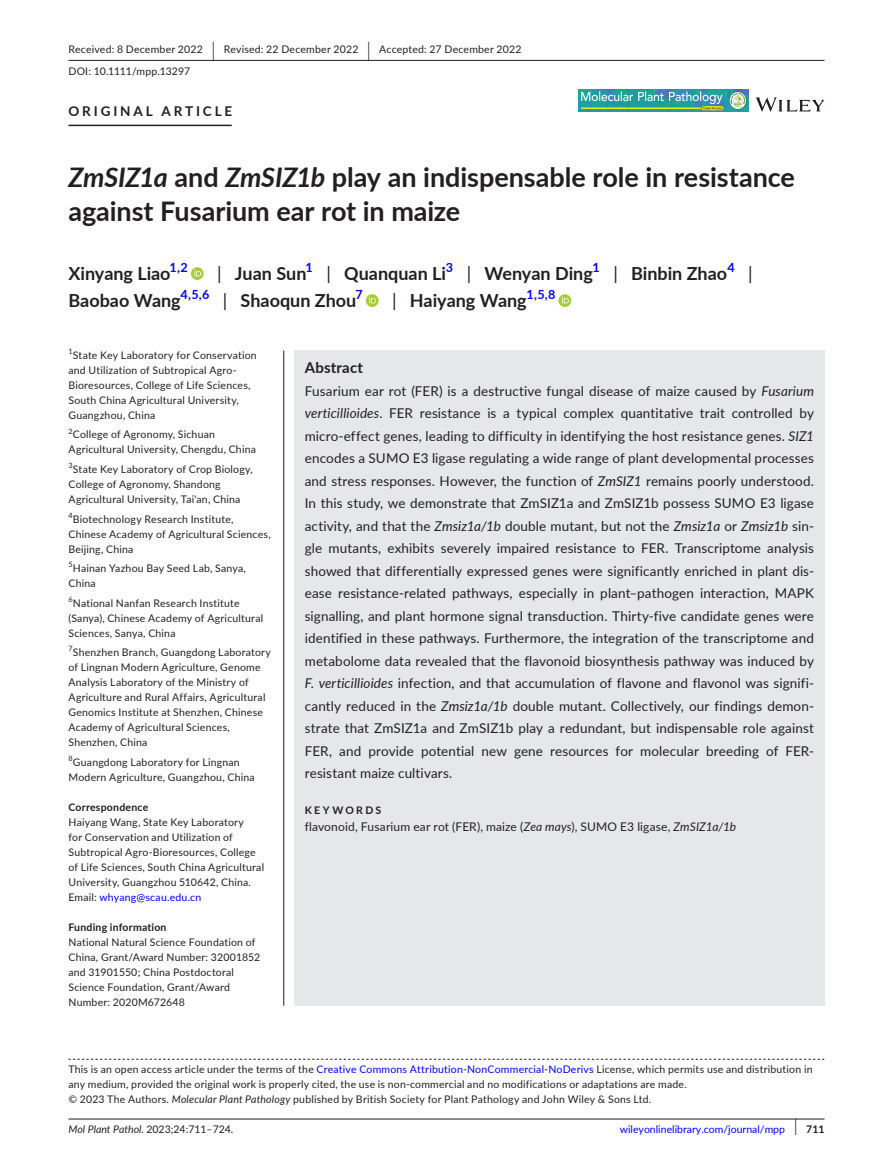
<style>
.page{position:relative;width:893px;height:1174px;background:#fff}
.page>*{position:absolute;margin:0;border:0;box-sizing:border-box;transform-origin:0 0}
.t1{font:700 27px/34.5px "Lato";color:#231f20}
.t2{font:700 18px "Lato";color:#231f20}
.t3{font:18px "Lato";color:#231f20}
.t4{font:700 15px "Lato";letter-spacing:.015em;color:#231f20}
.t5{font:13.5px/22.5px "Lato";letter-spacing:.01em;color:#231f20;text-align:justify}
.t6{font:700 13.5px "Lato";letter-spacing:.215em;color:#231f20}
.t7{font:700 12.6px "Lato";color:#00f}
.t8{font:12px "Lato";letter-spacing:.01em;color:#231f20}
.t9{font:10.5px/15px "Lato";letter-spacing:.02em;color:#231f20}
.t10{font:10.5px "Lato";color:#00f}
.t11{font:700 10.5px "Lato";letter-spacing:.02em;color:#231f20}
.t12{font:10.5px "Lato";color:#231f20}
.t13{font:700 10.5px "Lato";letter-spacing:.22em;color:#231f20}
.t14{font:7.35px "Lato";color:#231f20}
.s1{font-size:19.65px}
.s2{font-style:italic}
.s3{font-weight:400}
.s4{color:#00f}
.s5{font-size:17.4px;color:#231f20}
.s6{font-weight:700;color:#231f20}
</style>
<div class="page">
<hr style="left:68px;top:1118px;width:756px;height:1px;background:#231f20">
<svg style="left:756px;top:97px;width:68px;height:15px"></svg>
<img style="left:578px;top:90px;width:170px;height:22px">
<hr style="left:68px;top:60px;width:756px;height:1px;background:#231f20">
<hr style="left:68px;top:125px;width:164px;height:1px;background:#231f20">
<svg style="left:191px;top:267px;width:13px;height:13px"></svg>
<svg style="left:194px;top:269px;width:7px;height:7px"></svg>
<svg style="left:366px;top:294px;width:13px;height:13px"></svg>
<svg style="left:369px;top:296px;width:7px;height:7px"></svg>
<svg style="left:558px;top:294px;width:13px;height:13px"></svg>
<svg style="left:562px;top:296px;width:7px;height:7px"></svg>
<svg style="left:68px;top:1058px;width:756px;height:1px"></svg>
<hr style="left:283px;top:350px;width:1px;height:655px;background:#231f20">
<div style="left:294px;top:350px;width:530px;height:491px;background:#e6e7e9"></div>
<div style="left:294px;top:840px;width:530px;height:165px;background:#e6e7e9"></div>
<p class="t9" style="left:68px;top:38px;width:454px;line-height:21.8px">Received: 8 December 2022 <span class="s1">|</span> Revised: 22 December 2022 <span class="s1">|</span> Accepted: 27 December 2022<br>DOI: 10.1111/mpp.13297</p>
<p class="t6" style="left:68px;top:101px;width:165px">ORIGINAL ARTICLE</p>
<h1 class="t1" style="left:68px;top:159px;width:728px"><span class="s2">ZmSIZ1a</span> and <span class="s2">ZmSIZ1b</span> play an indispensable role in resistance against Fusarium ear rot in maize</h1>
<h2 class="t2" style="left:68px;top:260px;width:104px">Xinyang Liao</h2>
<p class="t7" style="left:170px;top:258px;width:20px">1,2</p>
<h2 class="t2" style="left:217px;top:260px;width:91px"><span class="s3">|</span> Juan Sun</h2>
<p class="t7" style="left:306px;top:258px;width:9px">1</p>
<h2 class="t2" style="left:326px;top:260px;width:121px"><span class="s3">|</span> Quanquan Li</h2>
<p class="t7" style="left:446px;top:258px;width:9px">3</p>
<h2 class="t2" style="left:467px;top:260px;width:128px"><span class="s3">|</span> Wenyan Ding</h2>
<p class="t7" style="left:593px;top:258px;width:9px">1</p>
<h2 class="t2" style="left:613px;top:260px;width:115px"><span class="s3">|</span> Binbin Zhao</h2>
<p class="t7" style="left:727px;top:258px;width:9px">4</p>
<h2 class="t3" style="left:748px;top:260px;width:6px">|</h2>
<h2 class="t2" style="left:68px;top:287px;width:114px">Baobao Wang</h2>
<p class="t7" style="left:181px;top:285px;width:30px">4,5,6</p>
<h2 class="t2" style="left:223px;top:287px;width:135px"><span class="s3">|</span> Shaoqun Zhou</h2>
<p class="t7" style="left:356px;top:285px;width:9px">7</p>
<h2 class="t2" style="left:392px;top:287px;width:136px"><span class="s3">|</span> Haiyang Wang</h2>
<p class="t7" style="left:527px;top:285px;width:30px">1,5,8</p>
<p class="t14" style="left:68px;top:346px;width:6px">1</p>
<p class="t9" style="left:68px;top:347px;width:190px;text-indent:4px">State Key Laboratory for Conservation and Utilization of Subtropical Agro-Bioresources, College of Life Sciences, South China Agricultural University, Guangzhou, China</p>
<p class="t9" style="left:68px;top:427px;width:189px"><sup>2</sup>College of Agronomy, Sichuan<br>Agricultural University, Chengdu, China</p>
<p class="t9" style="left:68px;top:461px;width:186px"><sup>3</sup>State Key Laboratory of Crop Biology,<br>College of Agronomy, Shandong<br>Agricultural University, Tai'an, China</p>
<p class="t9" style="left:68px;top:511px;width:204px"><sup>4</sup>Biotechnology Research Institute,<br>Chinese Academy of Agricultural Sciences,<br>Beijing, China</p>
<p class="t9" style="left:68px;top:560px;width:179px"><sup>5</sup>Hainan Yazhou Bay Seed Lab, Sanya,<br>China</p>
<p class="t9" style="left:68px;top:595px;width:196px"><sup>6</sup>National Nanfan Research Institute (Sanya), Chinese Academy of Agricultural<br>Sciences, Sanya, China</p>
<p class="t9" style="left:68px;top:644px;width:204px"><sup>7</sup>Shenzhen Branch, Guangdong Laboratory of Lingnan Modern Agriculture, Genome Analysis Laboratory of the Ministry of Agriculture and Rural Affairs, Agricultural Genomics Institute at Shenzhen, Chinese Academy of Agricultural Sciences, Shenzhen, China</p>
<p class="t9" style="left:68px;top:754px;width:188px"><sup>8</sup>Guangdong Laboratory for Lingnan<br>Modern Agriculture, Guangzhou, China</p>
<p class="t11" style="left:68px;top:799px;width:81px">Correspondence</p>
<p class="t9" style="left:68px;top:814px;width:197px">Haiyang Wang, State Key Laboratory<br>for Conservation and Utilization of Subtropical Agro-Bioresources, College of Life Sciences, South China Agricultural University, Guangzhou 510642, China.<br>Email: <span class="s4">whyang@scau.edu.cn</span></p>
<p class="t11" style="left:68px;top:919px;width:100px">Funding information</p>
<p class="t9" style="left:68px;top:934px;width:193px">National Natural Science Foundation of China, Grant/Award Number: 32001852 and 31901550; China Postdoctoral Science Foundation, Grant/Award Number: 2020M672648</p>
<h3 class="t4" style="left:305px;top:356px;width:60px">Abstract</h3>
<p class="t5" style="left:305px;top:379px;width:511px">Fusarium ear rot (FER) is a destructive fungal disease of maize caused by <span class="s2">Fusarium verticillioides</span>. FER resistance is a typical complex quantitative trait controlled by micro-effect genes, leading to difficulty in identifying the host resistance genes. <span class="s2">SIZ1 </span>encodes a SUMO E3 ligase regulating a wide range of plant developmental processes and stress responses. However, the function of <span class="s2">ZmSIZ1</span> remains poorly understood.<br>In this study, we demonstrate that ZmSIZ1a and ZmSIZ1b possess SUMO E3 ligase activity, and that the <span class="s2">Zmsiz1a/1b</span> double mutant, but not the <span class="s2">Zmsiz1a</span> or <span class="s2">Zmsiz1b</span> sin&shy;gle mutants, exhibits severely impaired resistance to FER. Transcriptome analysis showed that differentially expressed genes were significantly enriched in plant dis&shy;ease resistance-related pathways, especially in plant–pathogen interaction, MAPK signalling, and plant hormone signal transduction. Thirty-five candidate genes were identified in these pathways. Furthermore, the integration of the transcriptome and metabolome data revealed that the flavonoid biosynthesis pathway was induced by <span class="s2">F. verticillioides</span> infection, and that accumulation of flavone and flavonol was signifi&shy;cantly reduced in the <span class="s2">Zmsiz1a/1b</span> double mutant. Collectively, our findings demon&shy;strate that ZmSIZ1a and ZmSIZ1b play a redundant, but indispensable role against FER, and provide potential new gene resources for molecular breeding of FER&shy;resistant maize cultivars.</p>
<p class="t13" style="left:305px;top:802px;width:78px">KEYWORDS</p>
<p class="t8" style="left:305px;top:817px;width:433px">flavonoid, Fusarium ear rot (FER), maize (<span class="s2">Zea mays</span>), SUMO E3 ligase, <span class="s2">ZmSIZ1a/1b</span></p>
<p class="t9" style="left:68px;top:1061px;width:746px">This is an open access article under the terms of the <span class="s4">Creative Commons Attribution-NonCommercial-NoDerivs</span> License, which permits use and distribution in any medium, provided the original work is properly cited, the use is non-commercial and no modifications or adaptations are made.<br>© 2023 The Authors. <span class="s2">Molecular Plant Pathology</span> published by British Society for Plant Pathology and John Wiley &amp; Sons Ltd.</p>
<p class="t12" style="left:68px;top:1121px;width:166px"><span class="s2">Mol Plant Pathol.</span> 2023;24:711–724.</p>
<p class="t10" style="left:620px;top:1121px;width:206px">wileyonlinelibrary.com/journal/mpp <span class="s5">|</span> <span class="s6">711</span></p>
</div>
